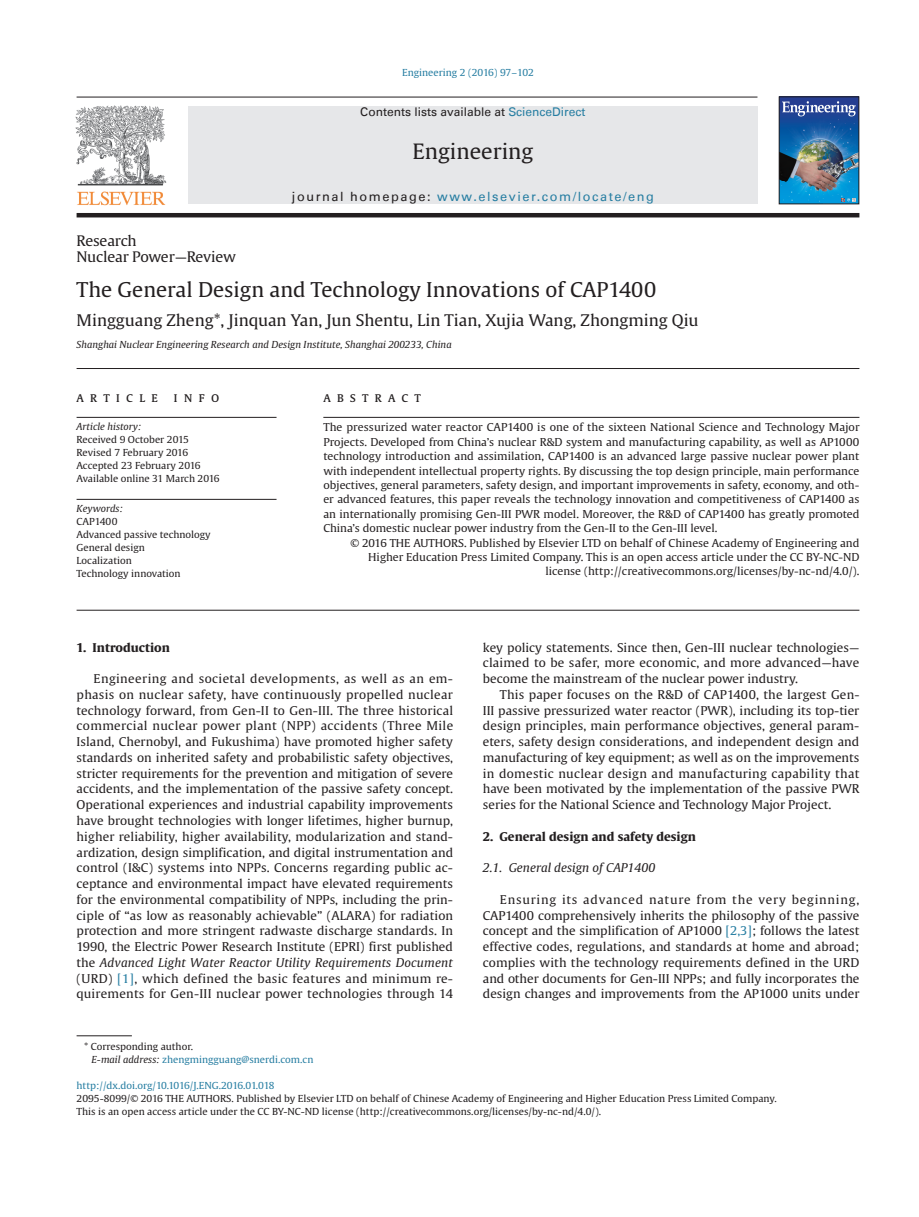
<style>
.page{position:relative;width:919px;height:1217px;background:#fff}
.page>*{position:absolute;margin:0;border:0;box-sizing:border-box;transform-origin:0 0}
.t1{font:21px "Gulliver";color:#231f20;scale:1.04 1}
.t2{font:20.25px "Gulliver";color:#231f20;scale:1.04 1}
.t3{font:15.9px "Gulliver";color:#231f20;scale:1.04 1}
.t4{font:14.4px/15.8px "Gulliver";letter-spacing:-.01em;color:#231f20;scale:1.04 1}
.t5{font:13.5px "Gulliver Compact SC";color:#231f20;scale:.85 1}
.t6{font:12.75px "Univers LT";letter-spacing:.12em;color:#277ea2}
.t7{font:12px/15.8px "Gulliver";color:#231f20;text-align:justify;scale:1.04 1}
.t8{font:700 12px "Gulliver";color:#231f20;scale:1.04 1}
.t9{font:12px "Univers LT";color:#231f20}
.t10{font:italic 12px "Gulliver";color:#231f20;scale:1.04 1}
.t11{font:10.8px/14.4px "Gulliver";color:#231f20;text-align:justify;scale:1.04 1}
.t12{font:9.6px/12.9px "Gulliver";color:#231f20;scale:1.04 1}
.t13{font:9.6px/12.9px "Gulliver";color:#277ea2;scale:1.04 1}
.t14{font:italic 9.6px "Gulliver";color:#231f20;scale:1.04 1}
.s1{color:#277ea2}
.s2{color:#231f20}
.s3{font-style:italic}
.s4{font-style:italic;color:#231f20}
</style>
<div class="page">
<hr style="left:77px;top:368px;width:782px;height:1px;background:#231f20">
<hr style="left:77px;top:609px;width:782px;height:1px;background:#231f20">
<hr style="left:77px;top:417px;width:199px;height:1px;background:#231f20">
<hr style="left:323px;top:417px;width:536px;height:1px;background:#231f20">
<hr style="left:77px;top:499px;width:199px;height:1px;background:#231f20">
<hr style="left:77px;top:1035px;width:55px;height:1px;background:#231f20">
<img style="left:76px;top:106px;width:90px;height:99px">
<hr style="left:77px;top:97px;width:680px;height:1px;background:#231f20">
<div style="left:188px;top:106px;width:569px;height:98px;background:#e6e7e9"></div>
<hr style="left:77px;top:213px;width:782px;height:4px;background:#231f20">
<img style="left:780px;top:116px;width:77px;height:86px">
<svg style="left:780px;top:97px;width:80px;height:19px"></svg>
<svg style="left:841px;top:198px;width:19px;height:7px"></svg>
<div style="left:778px;top:96px;width:81px;height:108px;border:1px solid #231f20"></div>
<p class="t13" style="left:402px;top:66px;width:128px">Engineering 2 (2016) 97–102</p>
<p class="t9" style="left:360px;top:105px;width:227px">Contents lists available at <span class="s1">ScienceDirect</span></p>
<h1 class="t1" style="left:412px;top:138px;width:118px">Engineering</h1>
<p class="t6" style="left:292px;top:188px;width:363px"><span class="s2">journal homepage:</span> www.elsevier.com/locate/eng</p>
<p class="t4" style="left:77px;top:232px;width:155px">Research<br>Nuclear Power—Review</p>
<h2 class="t2" style="left:77px;top:277px;width:559px">The General Design and Technology Innovations of CAP1400</h2>
<h3 class="t3" style="left:77px;top:310px;width:599px">Mingguang Zheng*, Jinquan Yan, Jun Shentu, Lin Tian, Xujia Wang, Zhongming Qiu</h3>
<p class="t14" style="left:77px;top:339px;width:362px">Shanghai Nuclear Engineering Research and Design Institute, Shanghai 200233, China</p>
<p class="t5" style="left:77px;top:388px;width:169px">A R T I C L E I N F O</p>
<p class="t5" style="left:323px;top:388px;width:116px">A B S T R A C T</p>
<p class="t14" style="left:77px;top:421px;width:64px">Article history:</p>
<p class="t12" style="left:77px;top:433px;width:139px">Received 9 October 2015<br>Revised 7 February 2016<br>Accepted 23 February 2016<br>Available online 31 March 2016</p>
<p class="t11" style="left:323px;top:420px;width:517px">The pressurized water reactor CAP1400 is one of the sixteen National Science and Technology Major Projects. Developed from China’s nuclear R&amp;D system and manufacturing capability, as well as AP1000 technology introduction and assimilation, CAP1400 is an advanced large passive nuclear power plant with independent intellectual property rights. By discussing the top design principle, main performance objectives, general parameters, safety design, and important improvements in safety, economy, and oth&shy;er advanced features, this paper reveals the technology innovation and competitiveness of CAP1400 as an internationally promising Gen-III PWR model. Moreover, the R&amp;D of CAP1400 has greatly promoted China’s domestic nuclear power industry from the Gen-II to the Gen-III level.</p>
<p class="t11" style="left:350px;top:535px;width:491px;text-align:right">© 2016 THE AUTHORS. Published by Elsevier LTD on behalf of Chinese Academy of Engineering and<br>Higher Education Press Limited Company. This is an open access article under the CC BY-NC-ND license (http://creativecommons.org/licenses/by-nc-nd/4.0/).</p>
<p class="t14" style="left:77px;top:503px;width:46px">Keywords:</p>
<p class="t12" style="left:77px;top:515px;width:130px">CAP1400<br>Advanced passive technology<br>General design<br>Localization<br>Technology innovation</p>
<p class="t8" style="left:77px;top:639px;width:91px">1. Introduction</p>
<p class="t7" style="left:77px;top:670px;width:364px;text-indent:17px">Engineering and societal developments, as well as an em&shy;phasis on nuclear safety, have continuously propelled nuclear technology forward, from Gen-II to Gen-III. The three historical commercial nuclear power plant (NPP) accidents (Three Mile Island, Chernobyl, and Fukushima) have promoted higher safety standards on inherited safety and probabilistic safety objectives, stricter requirements for the prevention and mitigation of severe accidents, and the implementation of the passive safety concept.<br>Operational experiences and industrial capability improvements have brought technologies with longer lifetimes, higher burnup, higher reliability, higher availability, modularization and stand&shy;ardization, design simplification, and digital instrumentation and control (I&amp;C) systems into NPPs. Concerns regarding public ac&shy;ceptance and environmental impact have elevated requirements for the environmental compatibility of NPPs, including the prin&shy;ciple of “as low as reasonably achievable” (ALARA) for radiation protection and more stringent radwaste discharge standards. In 1990, the Electric Power Research Institute (EPRI) first published the <span class="s3">Advanced Light Water Reactor Utility Requirements Document </span>(URD) <span class="s1">[1]</span>, which defined the basic features and minimum re&shy;quirements for Gen-III nuclear power technologies through 14</p>
<p class="t7" style="left:483px;top:639px;width:363px">key policy statements. Since then, Gen-III nuclear technologies— claimed to be safer, more economic, and more advanced—have become the mainstream of the nuclear power industry.</p>
<p class="t7" style="left:483px;top:686px;width:363px;text-indent:17px">This paper focuses on the R&amp;D of CAP1400, the largest Gen-III passive pressurized water reactor (PWR), including its top-tier design principles, main performance objectives, general param&shy;eters, safety design considerations, and independent design and manufacturing of key equipment; as well as on the improvements in domestic nuclear design and manufacturing capability that have been motivated by the implementation of the passive PWR series for the National Science and Technology Major Project.</p>
<p class="t8" style="left:483px;top:828px;width:206px">2. General design and safety design</p>
<p class="t10" style="left:483px;top:860px;width:167px">2.1. General design of CAP1400</p>
<p class="t7" style="left:483px;top:891px;width:363px;text-indent:17px">Ensuring its advanced nature from the very beginning, CAP1400 comprehensively inherits the philosophy of the passive concept and the simplification of AP1000 <span class="s1">[2,3]</span>; follows the latest effective codes, regulations, and standards at home and abroad; complies with the technology requirements defined in the URD and other documents for Gen-III NPPs; and fully incorporates the design changes and improvements from the AP1000 units under</p>
<p class="t13" style="left:92px;top:1039px;width:215px;text-indent:-7px"><span class="s2">* Corresponding author.<br></span><span class="s4">E-mail address:</span> zhengmingguang@snerdi.com.cn</p>
<p class="t13" style="left:77px;top:1078px;width:192px">http://dx.doi.org/10.1016/J.ENG.2016.01.018</p>
<p class="t12" style="left:77px;top:1091px;width:674px">2095-8099/© 2016 THE AUTHORS. Published by Elsevier LTD on behalf of Chinese Academy of Engineering and Higher Education Press Limited Company.<br>This is an open access article under the CC BY-NC-ND license (http://creativecommons.org/licenses/by-nc-nd/4.0/).</p>
</div>
